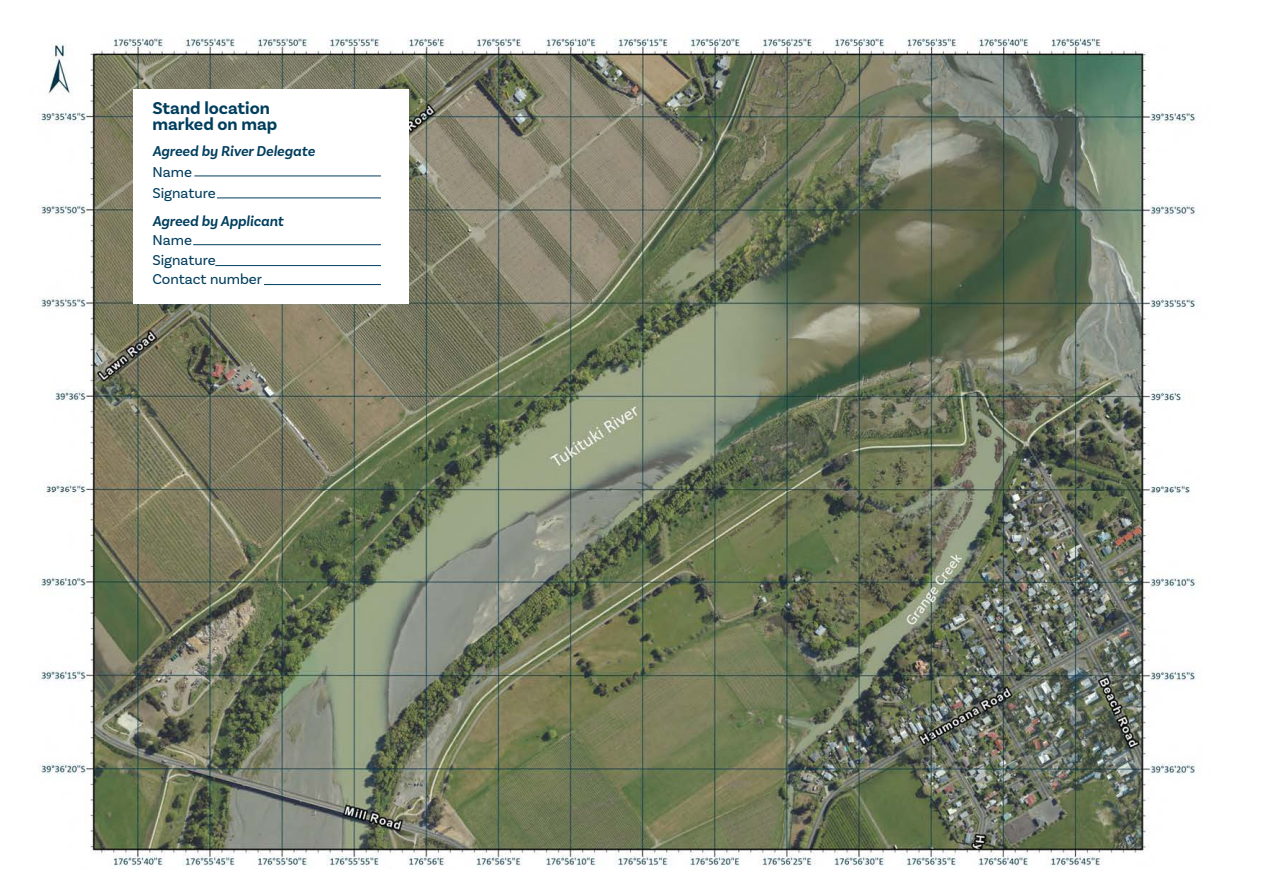
<style>
.page{position:relative;width:1263px;height:893px;background:#fff}
.page>*{position:absolute;margin:0;border:0;box-sizing:border-box;transform-origin:0 0}
.t1{font:700 18px/16.5px "Basic Sans";color:#003e5e}
.t2{font:15px/21px "Basic Sans";color:#003e5e}
.t3{font:italic 600 15px "Basic Sans";color:#003e5e}
</style>
<div class="page">
<img style="left:38px;top:32px;width:1158px;height:835px">
<div style="left:133px;top:89px;width:276px;height:214px;background:#fff"></div>
<hr style="left:194px;top:176px;width:187px;height:1px;background:#003e5e">
<hr style="left:217px;top:198px;width:164px;height:1px;background:#003e5e">
<hr style="left:215px;top:265px;width:166px;height:1px;background:#003e5e">
<hr style="left:193px;top:244px;width:188px;height:1px;background:#003e5e">
<hr style="left:264px;top:284px;width:117px;height:1px;background:#003e5e">
<p class="t1" style="left:152px;top:100px;width:126px">Stand location marked on map</p>
<p class="t3" style="left:152px;top:142px;width:164px">Agreed by River Delegate</p>
<p class="t2" style="left:152px;top:161px;width:65px">Name<br>Signature</p>
<p class="t3" style="left:152px;top:212px;width:133px">Agreed by Applicant</p>
<p class="t2" style="left:152px;top:230px;width:41px">Name</p>
<p class="t2" style="left:152px;top:249px;width:65px">Signature</p>
<p class="t2" style="left:152px;top:269px;width:111px">Contact number</p>
</div>
